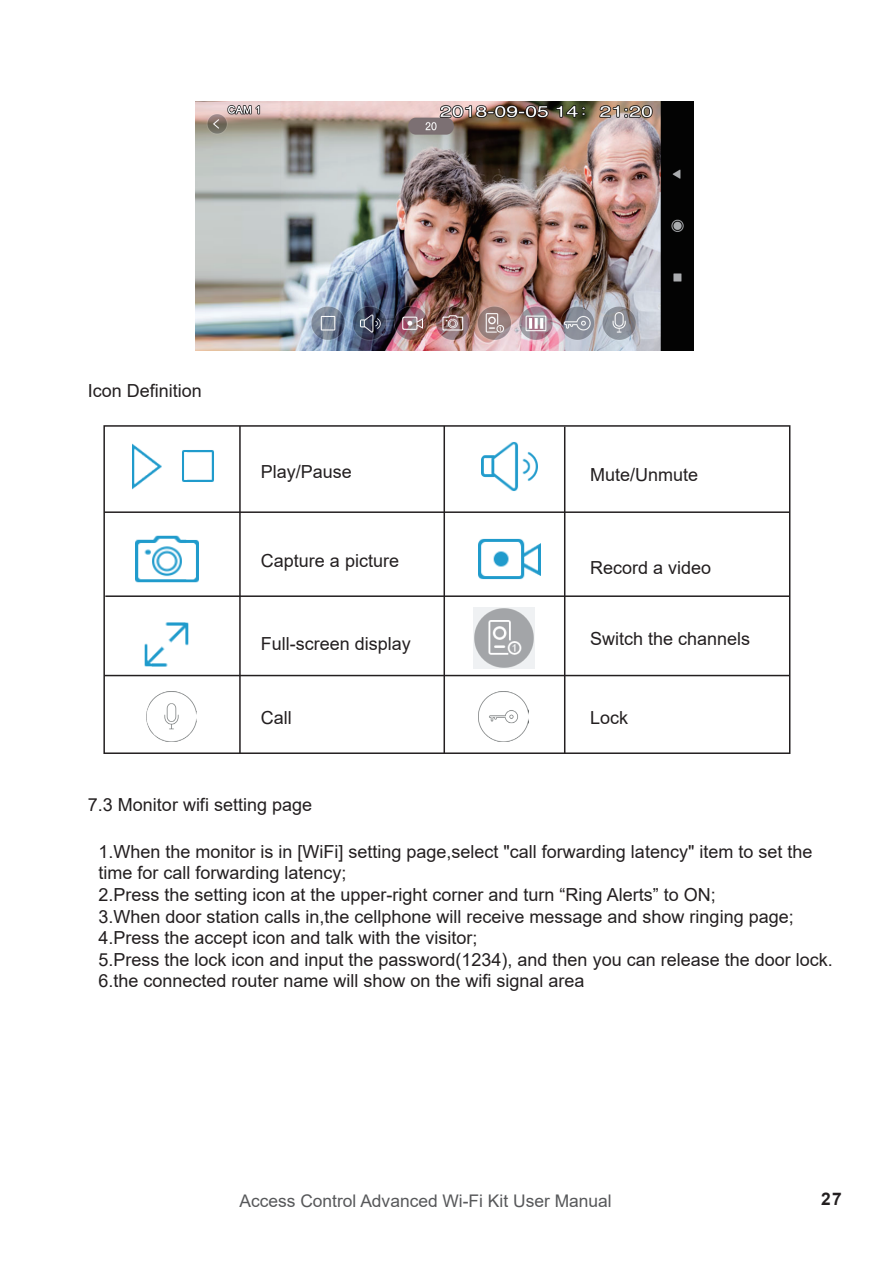
<style>
.page{position:relative;width:893px;height:1263px;background:#fff}
.page>*{position:absolute;margin:0;border:0;box-sizing:border-box;transform-origin:0 0}
.t1{font:18px/21.6px "Arial";color:#231f20}
.t2{font:17.4px "Arial";color:#57585a}
.t3{font:700 17.4px "Arial";color:#231f20}
</style>
<div class="page">
<div style="left:103px;top:425px;width:687px;height:329px;border:2px solid #231f20"></div>
<hr style="left:104px;top:511px;width:686px;height:2px;background:#231f20">
<hr style="left:105px;top:595px;width:685px;height:2px;background:#231f20">
<hr style="left:239px;top:426px;width:2px;height:327px;background:#231f20">
<hr style="left:443px;top:426px;width:2px;height:327px;background:#231f20">
<hr style="left:564px;top:427px;width:1px;height:327px;background:#231f20">
<img style="left:132px;top:443px;width:30px;height:47px">
<img style="left:182px;top:450px;width:32px;height:32px">
<img style="left:481px;top:442px;width:56px;height:49px">
<img style="left:135px;top:535px;width:63px;height:48px">
<img style="left:478px;top:538px;width:63px;height:42px">
<img style="left:136px;top:622px;width:62px;height:53px">
<hr style="left:104px;top:675px;width:686px;height:1px;background:#231f20">
<img style="left:147px;top:691px;width:50px;height:51px">
<img style="left:478px;top:691px;width:50px;height:51px">
<img style="left:195px;top:102px;width:498px;height:249px">
<img style="left:473px;top:608px;width:61px;height:60px">
<p class="t1" style="left:88px;top:380px;width:116px">Icon Definition</p>
<p class="t1" style="left:261px;top:461px;width:93px">Play/Pause</p>
<p class="t1" style="left:590px;top:463px;width:110px">Mute/Unmute</p>
<p class="t1" style="left:261px;top:550px;width:140px">Capture a picture</p>
<p class="t1" style="left:261px;top:633px;width:152px">Full-screen display</p>
<p class="t1" style="left:590px;top:557px;width:123px">Record a video</p>
<p class="t1" style="left:590px;top:627px;width:162px">Switch the channels</p>
<p class="t1" style="left:261px;top:706px;width:32px">Call</p>
<p class="t1" style="left:590px;top:706px;width:40px">Lock</p>
<p class="t1" style="left:88px;top:794px;width:226px">7.3 Monitor wifi setting page</p>
<p class="t1" style="left:98px;top:840px;width:736px">1.When the monitor is in [WiFi] setting page,select "call forwarding latency" item to set the time for call forwarding latency;<br>2.Press the setting icon at the upper-right corner and turn “Ring Alerts” to ON;<br>3.When door station calls in,the cellphone will receive message and show ringing page; 4.Press the accept icon and talk with the visitor;<br>5.Press the lock icon and input the password(1234), and then you can release the door lock.<br>6.the connected router name will show on the wifi signal area</p>
<p class="t2" style="left:239px;top:1189px;width:374px">Access Control Advanced Wi-Fi Kit User Manual</p>
<p class="t3" style="left:821px;top:1187px;width:22px">27</p>
</div>
